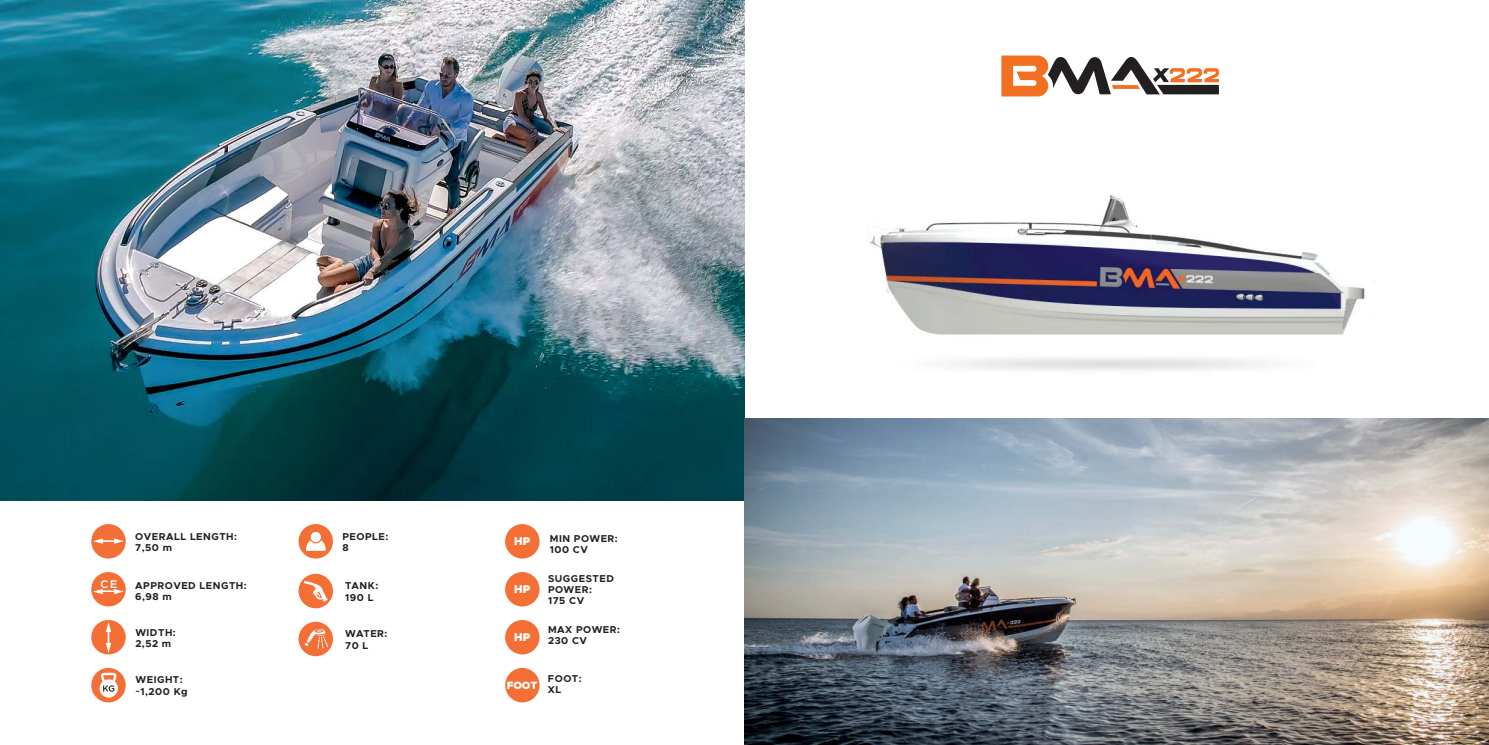
<style>
.page{position:relative;width:1489px;height:745px;background:#fff}
.page>*{position:absolute;margin:0;border:0;box-sizing:border-box;transform-origin:0 0}
.t1{font:900 11.25px "Metropolis";color:#fff}
.t2{font:600 11.25px "Metropolis";color:#fff}
.t3{font:900 10.62px "Metropolis";color:#fff}
.t4{font:700 10px/11.2px "Metropolis";letter-spacing:.05em;color:#231f20}
</style>
<div class="page">
<img style="left:0;top:0;width:744px;height:500px">
<img style="left:744px;top:418px;width:744px;height:326px">
<img style="left:869px;top:195px;width:496px;height:176px">
<svg style="left:1001px;top:55px;width:217px;height:41px"></svg>
<div style="left:298px;top:573px;width:35px;height:35px;background:#f36f35;border-radius:50%"></div>
<svg style="left:304px;top:581px;width:24px;height:20px"></svg>
<div style="left:91px;top:619px;width:35px;height:35px;background:#f36f35;border-radius:50%"></div>
<svg style="left:106px;top:622px;width:5px;height:30px"></svg>
<div style="left:298px;top:523px;width:35px;height:35px;background:#f36f35;border-radius:50%"></div>
<svg style="left:306px;top:540px;width:20px;height:10px"></svg>
<div style="left:311px;top:531px;width:10px;height:11px;background:#fff;border-radius:50%"></div>
<div style="left:505px;top:523px;width:34px;height:35px;background:#f36f35;border-radius:50%"></div>
<div style="left:505px;top:571px;width:34px;height:35px;background:#f36f35;border-radius:50%"></div>
<div style="left:505px;top:619px;width:34px;height:35px;background:#f36f35;border-radius:50%"></div>
<div style="left:505px;top:667px;width:34px;height:35px;background:#f36f35;border-radius:50%"></div>
<div style="left:91px;top:571px;width:35px;height:35px;background:#f36f35;border-radius:50%"></div>
<svg style="left:93px;top:589px;width:31px;height:5px"></svg>
<div style="left:91px;top:523px;width:35px;height:35px;background:#f36f35;border-radius:50%"></div>
<svg style="left:93px;top:538px;width:31px;height:5px"></svg>
<svg style="left:91px;top:667px;width:35px;height:35px"></svg>
<svg style="left:100px;top:672px;width:18px;height:25px"></svg>
<div style="left:298px;top:621px;width:35px;height:34px;background:#f36f35;border-radius:50%"></div>
<svg style="left:303px;top:627px;width:25px;height:20px"></svg>
<p class="t2" style="left:101px;top:580px;width:18px">CE</p>
<p class="t4" style="left:135px;top:530px;width:103px">OVERALL LENGTH:<br>7,50 m</p>
<p class="t4" style="left:135px;top:579px;width:113px">APPROVED LENGTH:<br>6,98 m</p>
<p class="t4" style="left:135px;top:626px;width:42px">WIDTH:<br>2,52 m</p>
<p class="t4" style="left:135px;top:674px;width:54px">WEIGHT: ~1,200 Kg</p>
<p class="t4" style="left:342px;top:530px;width:47px">PEOPLE:<br>8</p>
<p class="t4" style="left:550px;top:533px;width:69px">MIN POWER:<br>100 CV</p>
<p class="t1" style="left:514px;top:537px;width:18px">HP</p>
<p class="t4" style="left:345px;top:580px;width:35px">TANK:<br>190 L</p>
<p class="t4" style="left:345px;top:628px;width:44px">WATER:<br>70 L</p>
<p class="t1" style="left:514px;top:585px;width:18px">HP</p>
<p class="t4" style="left:548px;top:572px;width:67px">SUGGESTED<br>POWER:<br>175 CV</p>
<p class="t1" style="left:514px;top:633px;width:18px">HP</p>
<p class="t4" style="left:548px;top:623px;width:73px">MAX POWER:<br>230 CV</p>
<p class="t3" style="left:506px;top:680px;width:32px">FOOT</p>
<p class="t4" style="left:548px;top:673px;width:35px">FOOT:<br>XL</p>
</div>
